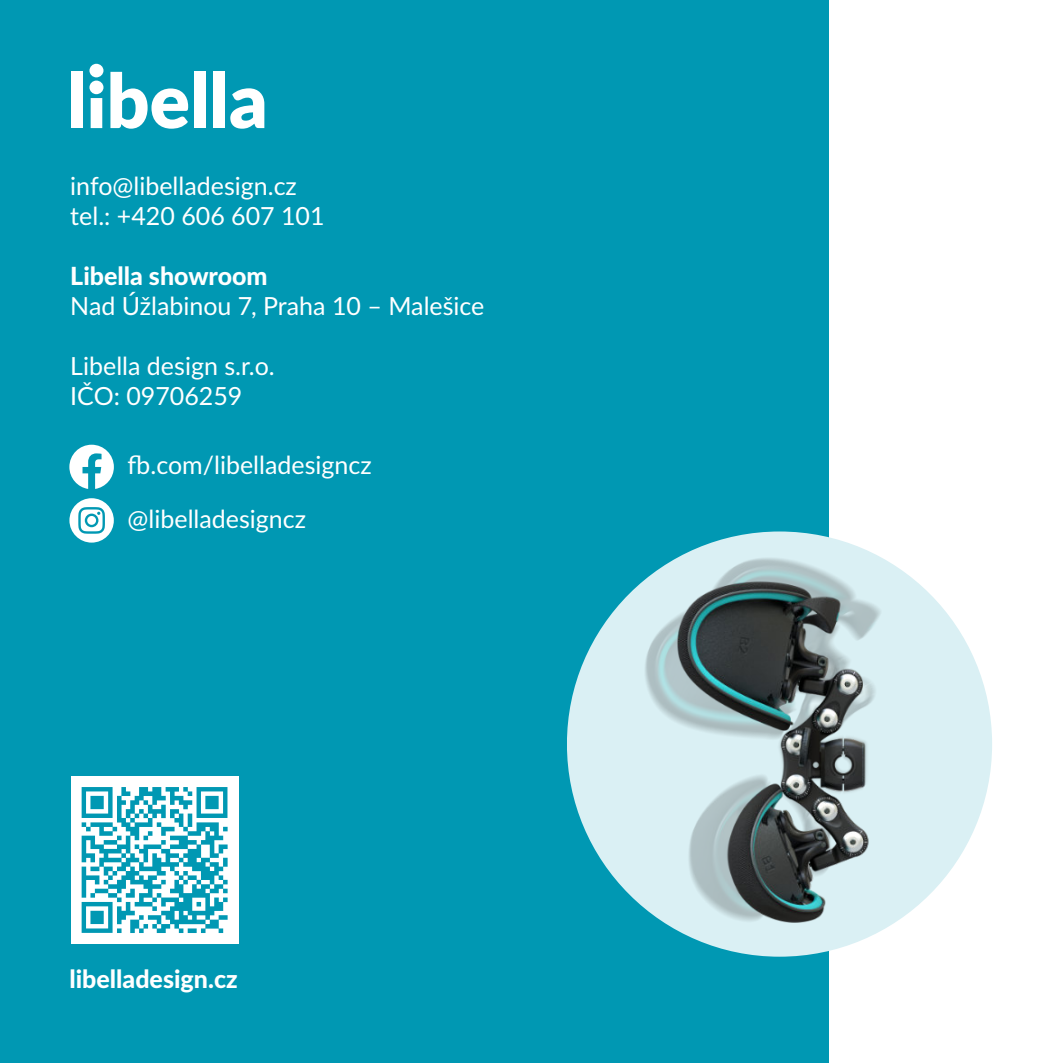
<style>
.page{position:relative;width:1063px;height:1063px;background:#fff}
.page>*{position:absolute;margin:0;border:0;box-sizing:border-box;transform-origin:0 0}
.t1{font:900 75px "Lato Libella";color:#fff}
.t2{font:25px/30px "Lato Libella";color:#fff}
.t3{font:800 25px "Lato Libella";color:#fff}
</style>
<div class="page">
<div style="left:0;top:0;width:829px;height:1063px;background:#0098b3"></div>
<img style="left:567px;top:531px;width:425px;height:426px;border-radius:50%">
<svg style="left:69px;top:498px;width:45px;height:45px"></svg>
<svg style="left:69px;top:445px;width:45px;height:44px"></svg>
<div style="left:71px;top:776px;width:167px;height:168px;background:#fff"></div>
<svg style="left:82px;top:787px;width:146px;height:146px"></svg>
<h1 class="t1" style="left:67px;top:68px;width:202px">libella</h1>
<p class="t2" style="left:70px;top:173px;width:256px">info@libelladesign.cz tel.: +420 606 607 101</p>
<p class="t3" style="left:70px;top:265px;width:199px">Libella showroom</p>
<p class="t2" style="left:70px;top:293px;width:416px">Nad Úžlabinou 7, Praha 10 – Malešice</p>
<p class="t2" style="left:70px;top:353px;width:206px">Libella design s.r.o.<br>IČO: 09706259</p>
<p class="t2" style="left:128px;top:440px;width:246px;line-height:53.8px">fb.com/libelladesigncz @libelladesigncz</p>
<p class="t3" style="left:69px;top:968px;width:170px">libelladesign.cz</p>
</div>
